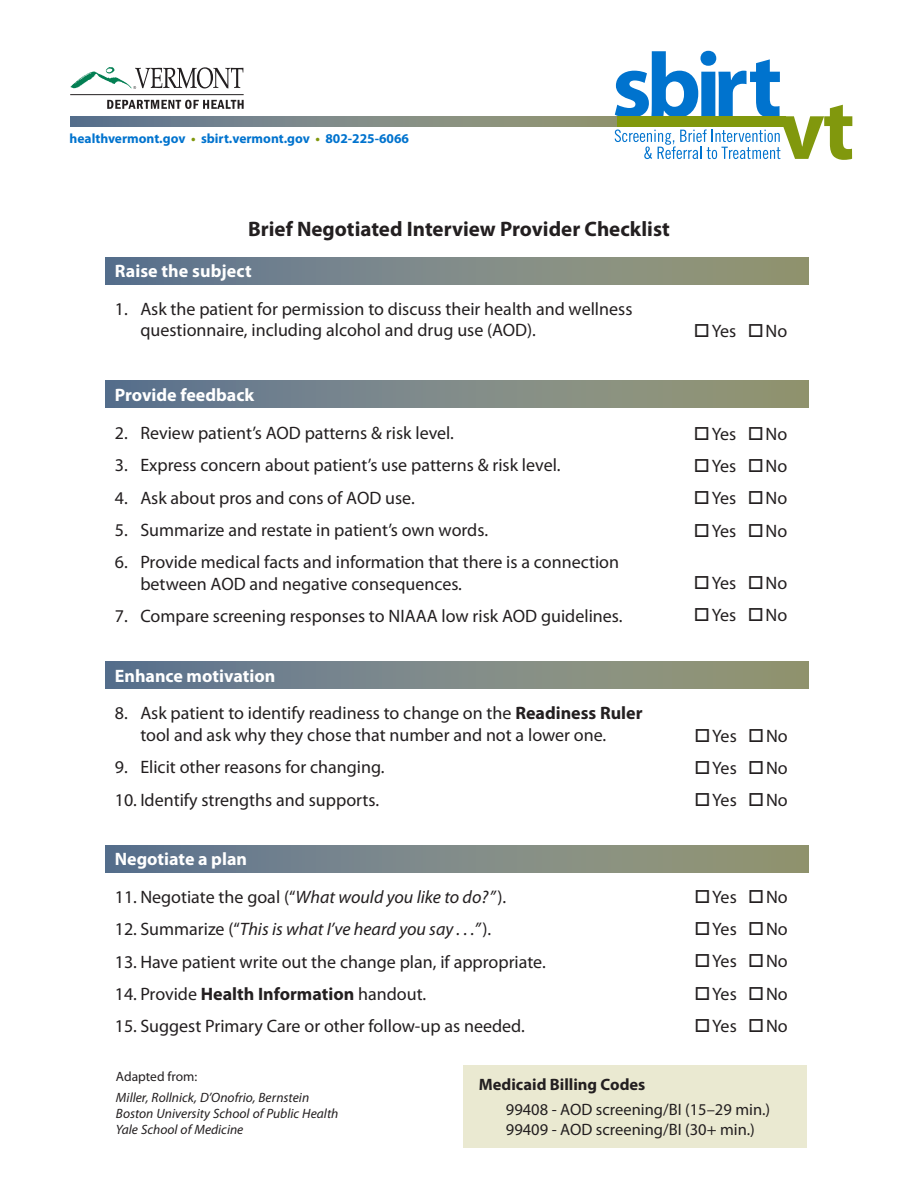
<style>
.page{position:relative;width:918px;height:1188px;background:#fff}
.page>*{position:absolute;margin:0;border:0;box-sizing:border-box;transform-origin:0 0}
.bold_centered{font:700 21px "Myriad Pro";color:#231f20}
.check_list{font:18px/21.6px "Myriad Pro";color:#231f20}
.check_list-2{font:700 18px "Myriad Pro";color:#fff}
.check_list-3{font:italic 18px "Myriad Pro";color:#231f20}
.t1{font:16.5px "Myriad Pro";color:#231f20}
.t2{font:700 16.5px "Myriad Pro";color:#231f20}
.t3{font:italic 13.5px "Myriad Pro";color:#231f20}
.t4{font:700 13.5px "Myriad Pro";color:#0073ce}
.t5{font:13.5px "Myriad Pro";color:#231f20}
.s1{color:#81980d}
.s2{font-weight:700}
.s3{font-style:italic}
.s4{font-style:normal}
</style>
<div class="page">
<div style="left:106px;top:845px;width:703px;height:27px;background:linear-gradient(to right,#5f7595,#9a9b75)"></div>
<div style="left:106px;top:661px;width:703px;height:27px;background:linear-gradient(to right,#5f7595,#9a9b75)"></div>
<div style="left:106px;top:381px;width:703px;height:27px;background:linear-gradient(to right,#5f7595,#9a9b75)"></div>
<div style="left:106px;top:257px;width:703px;height:27px;background:linear-gradient(to right,#5f7595,#9a9b75)"></div>
<div style="left:464px;top:1065px;width:343px;height:83px;background:#eae9d1"></div>
<svg style="left:615px;top:51px;width:237px;height:109px"></svg>
<hr style="left:70px;top:94px;width:174px;height:1px;background:#231f20">
<svg style="left:70px;top:67px;width:173px;height:22px"></svg>
<svg style="left:107px;top:100px;width:137px;height:9px"></svg>
<svg style="left:70px;top:117px;width:547px;height:10px;background:#7c8885"></svg>
<p class="t4" style="left:70px;top:129px;width:341px">healthvermont.gov <span class="s1">•</span> sbirt.vermont.gov <span class="s1">•</span> 802-225-6066</p>
<p class="bold_centered" style="left:248px;top:215px;width:423px">Brief Negotiated Interview Provider Checklist</p>
<p class="check_list-2" style="left:115px;top:259px;width:138px">Raise the subject</p>
<p class="check_list" style="left:140px;top:298px;width:494px;text-indent:-26px">1. Ask the patient for permission to discuss their health and wellness questionnaire, including alcohol and drug use (AOD).</p>
<p class="check_list-2" style="left:115px;top:383px;width:141px">Provide feedback</p>
<p class="check_list" style="left:115px;top:422px;width:341px">2. Review patient’s AOD patterns &amp; risk level.</p>
<p class="check_list" style="left:115px;top:454px;width:447px">3. Express concern about patient’s use patterns &amp; risk level.</p>
<p class="check_list" style="left:115px;top:486px;width:301px">4. Ask about pros and cons of AOD use.</p>
<p class="check_list" style="left:115px;top:519px;width:375px">5. Summarize and restate in patient’s own words.</p>
<p class="check_list" style="left:140px;top:551px;width:480px;text-indent:-26px">6. Provide medical facts and information that there is a connection between AOD and negative consequences.</p>
<p class="check_list" style="left:115px;top:605px;width:509px">7. Compare screening responses to NIAAA low risk AOD guidelines.</p>
<p class="check_list-2" style="left:115px;top:664px;width:162px">Enhance motivation</p>
<p class="check_list" style="left:115px;top:702px;width:529px;text-align:center">8. Ask patient to identify readiness to change on the <span class="s2">Readiness Ruler </span>tool and ask why they chose that number and not a lower one.</p>
<p class="check_list" style="left:115px;top:756px;width:271px">9. Elicit other reasons for changing.</p>
<p class="check_list" style="left:115px;top:789px;width:266px">10. Identify strengths and supports.</p>
<p class="check_list-2" style="left:115px;top:847px;width:134px">Negotiate a plan</p>
<p class="check_list" style="left:115px;top:886px;width:393px">11. Negotiate the goal (“<span class="s3">What would you like to do?”</span>).</p>
<p class="check_list-3" style="left:115px;top:918px;width:378px"><span class="s4">12. Summarize (“</span>This is what I’ve heard you say . . .”<span class="s4">).</span></p>
<p class="check_list" style="left:115px;top:950px;width:432px">13. Have patient write out the change plan, if appropriate.</p>
<p class="check_list" style="left:115px;top:983px;width:313px">14. Provide <span class="s2">Health Information</span> handout.</p>
<p class="check_list" style="left:115px;top:1015px;width:412px">15. Suggest Primary Care or other follow-up as needed.</p>
<p class="check_list" style="left:694px;top:320px;width:95px">□Yes □No</p>
<p class="check_list" style="left:694px;top:423px;width:95px">□Yes □No</p>
<p class="check_list" style="left:694px;top:455px;width:95px">□Yes □No</p>
<p class="check_list" style="left:694px;top:487px;width:95px">□Yes □No</p>
<p class="check_list" style="left:694px;top:519px;width:95px">□Yes □No</p>
<p class="check_list" style="left:694px;top:572px;width:95px">□Yes □No</p>
<p class="check_list" style="left:694px;top:603px;width:95px">□Yes □No</p>
<p class="check_list" style="left:694px;top:724px;width:95px">□Yes □No</p>
<p class="check_list" style="left:694px;top:757px;width:95px">□Yes □No</p>
<p class="check_list" style="left:694px;top:789px;width:95px">□Yes □No</p>
<p class="check_list" style="left:694px;top:886px;width:95px">□Yes □No</p>
<p class="check_list" style="left:694px;top:918px;width:95px">□Yes □No</p>
<p class="check_list" style="left:694px;top:950px;width:95px">□Yes □No</p>
<p class="check_list" style="left:694px;top:982px;width:95px">□Yes □No</p>
<p class="check_list" style="left:694px;top:1015px;width:95px">□Yes □No</p>
<p class="t5" style="left:116px;top:1068px;width:83px">Adapted from:</p>
<p class="t3" style="left:116px;top:1089px;width:195px">Miller, Rollnick, D’Onofrio, Bernstein</p>
<p class="t3" style="left:116px;top:1105px;width:224px">Boston University School of Public Health</p>
<p class="t3" style="left:116px;top:1121px;width:129px">Yale School of Medicine</p>
<p class="t2" style="left:479px;top:1074px;width:168px">Medicaid Billing Codes</p>
<p class="t1" style="left:506px;top:1099px;width:266px">99408 - AOD screening/BI (15–29 min.)</p>
<p class="t1" style="left:506px;top:1119px;width:251px">99409 - AOD screening/BI (30+ min.)</p>
</div>
